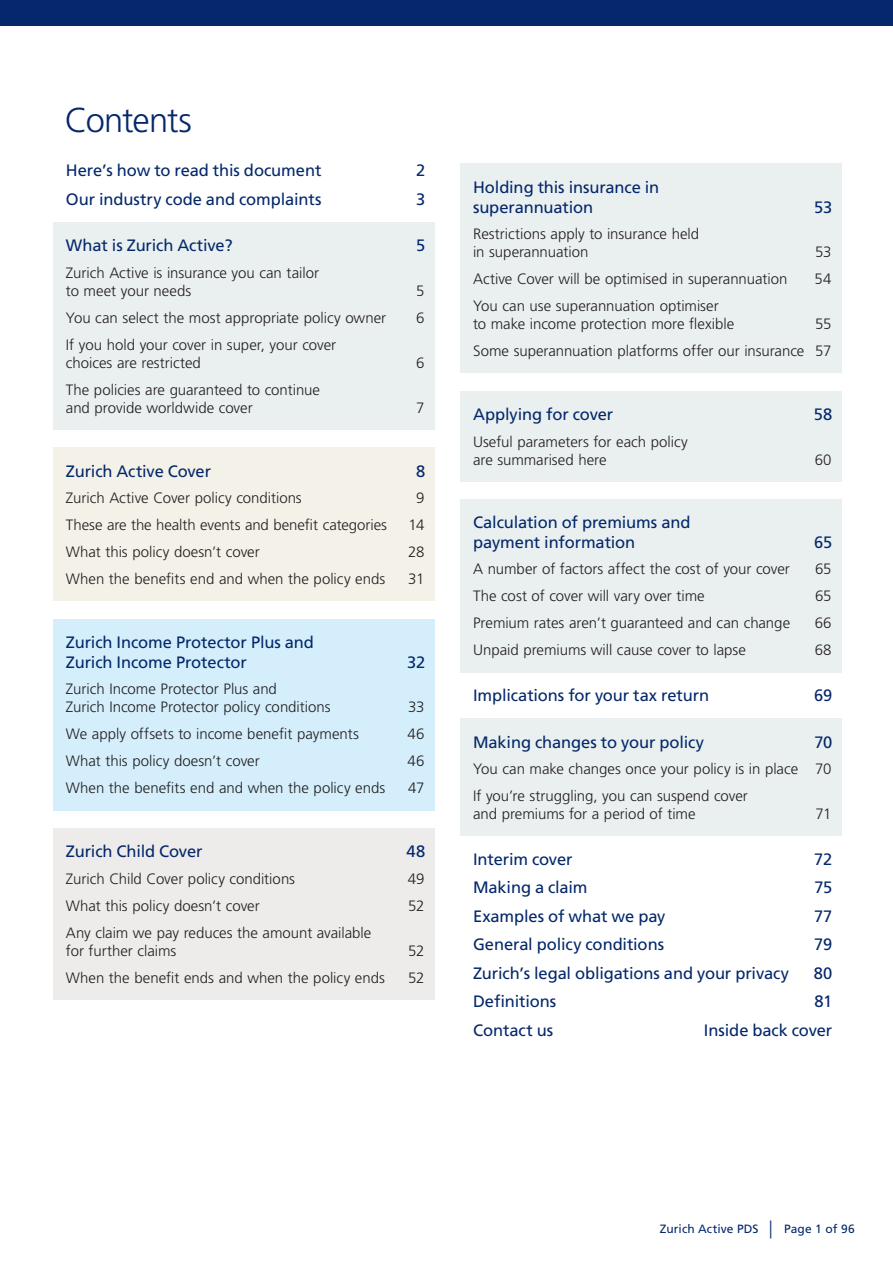
<style>
.page{position:relative;width:893px;height:1263px;background:#fff}
.page>*{position:absolute;margin:0;border:0;box-sizing:border-box;transform-origin:0 0}
.t1{font:300 34.5px "Frutiger";letter-spacing:-.03em;color:#04286b}
.t2{font:16.5px/19.5px "Frutiger";letter-spacing:-.005em;color:#04286b}
.t3{font:300 15px/18px "Frutiger";color:#231f20}
.t4{font:12px "Frutiger";letter-spacing:.005em;color:#04286b}
.s1{font-size:18px}
</style>
<div class="page">
<div style="left:0;top:0;width:893px;height:26px;background:#04286b"></div>
<div style="left:53px;top:222px;width:382px;height:208px;background:#eaf0f0"></div>
<div style="left:53px;top:447px;width:382px;height:154px;background:#f4f1e9"></div>
<div style="left:53px;top:619px;width:382px;height:191px;background:#d4effb"></div>
<div style="left:53px;top:828px;width:382px;height:172px;background:#eeecea"></div>
<div style="left:460px;top:164px;width:382px;height:209px;background:#eaf0f0"></div>
<div style="left:460px;top:391px;width:382px;height:90px;background:#eaf0f0"></div>
<div style="left:460px;top:499px;width:382px;height:173px;background:#eaf0f0"></div>
<div style="left:460px;top:718px;width:382px;height:118px;background:#eaf0f0"></div>
<h1 class="t1" style="left:65px;top:101px;width:129px">Contents</h1>
<p class="t2" style="left:66px;top:161px;width:257px">Here’s how to read this document</p>
<p class="t2" style="left:416px;top:161px;width:11px">2</p>
<p class="t2" style="left:66px;top:189px;width:257px">Our industry code and complaints</p>
<p class="t2" style="left:416px;top:189px;width:11px">3</p>
<p class="t2" style="left:66px;top:236px;width:168px">What is Zurich Active?</p>
<p class="t2" style="left:416px;top:236px;width:11px">5</p>
<p class="t3" style="left:66px;top:264px;width:255px">Zurich Active is insurance you can tailor to meet your needs</p>
<p class="t3" style="left:416px;top:282px;width:10px">5</p>
<p class="t3" style="left:66px;top:309px;width:322px">You can select the most appropriate policy owner</p>
<p class="t3" style="left:416px;top:309px;width:10px">6</p>
<p class="t3" style="left:66px;top:336px;width:272px">If you hold your cover in super, your cover choices are restricted</p>
<p class="t3" style="left:416px;top:354px;width:10px">6</p>
<p class="t3" style="left:66px;top:381px;width:256px">The policies are guaranteed to continue and provide worldwide cover</p>
<p class="t3" style="left:416px;top:399px;width:10px">7</p>
<p class="t2" style="left:66px;top:461px;width:147px">Zurich Active Cover</p>
<p class="t2" style="left:416px;top:461px;width:11px">8</p>
<p class="t3" style="left:66px;top:489px;width:237px">Zurich Active Cover policy conditions</p>
<p class="t3" style="left:416px;top:489px;width:10px">9</p>
<p class="t3" style="left:66px;top:516px;width:323px">These are the health events and benefit categories</p>
<p class="t3" style="left:409px;top:516px;width:17px">14</p>
<p class="t3" style="left:66px;top:543px;width:195px">What this policy doesn’t cover</p>
<p class="t3" style="left:408px;top:543px;width:18px">28</p>
<p class="t3" style="left:66px;top:570px;width:321px">When the benefits end and when the policy ends</p>
<p class="t3" style="left:408px;top:570px;width:18px">31</p>
<p class="t2" style="left:66px;top:633px;width:250px">Zurich Income Protector Plus and<br>Zurich Income Protector</p>
<p class="t3" style="left:66px;top:680px;width:266px">Zurich Income Protector Plus and<br>Zurich Income Protector policy conditions</p>
<p class="t2" style="left:407px;top:652px;width:20px">32</p>
<p class="t3" style="left:408px;top:698px;width:18px">33</p>
<p class="t3" style="left:66px;top:725px;width:294px">We apply offsets to income benefit payments</p>
<p class="t3" style="left:407px;top:725px;width:18px">46</p>
<p class="t3" style="left:66px;top:752px;width:195px">What this policy doesn’t cover</p>
<p class="t3" style="left:407px;top:752px;width:18px">46</p>
<p class="t3" style="left:66px;top:779px;width:321px">When the benefits end and when the policy ends</p>
<p class="t3" style="left:408px;top:779px;width:18px">47</p>
<p class="t2" style="left:66px;top:842px;width:138px">Zurich Child Cover</p>
<p class="t2" style="left:407px;top:842px;width:20px">48</p>
<p class="t3" style="left:66px;top:870px;width:231px">Zurich Child Cover policy conditions</p>
<p class="t3" style="left:408px;top:870px;width:18px">49</p>
<p class="t3" style="left:66px;top:897px;width:195px">What this policy doesn’t cover</p>
<p class="t3" style="left:408px;top:897px;width:18px">52</p>
<p class="t3" style="left:66px;top:924px;width:307px">Any claim we pay reduces the amount available for further claims</p>
<p class="t3" style="left:408px;top:942px;width:18px">52</p>
<p class="t3" style="left:66px;top:969px;width:320px">When the benefit ends and when the policy ends</p>
<p class="t3" style="left:408px;top:969px;width:18px">52</p>
<p class="t2" style="left:473px;top:178px;width:188px">Holding this insurance in superannuation</p>
<p class="t3" style="left:473px;top:225px;width:228px">Restrictions apply to insurance held in superannuation</p>
<p class="t2" style="left:814px;top:197px;width:20px">53</p>
<p class="t3" style="left:815px;top:243px;width:18px">53</p>
<p class="t3" style="left:473px;top:270px;width:316px">Active Cover will be optimised in superannuation</p>
<p class="t3" style="left:815px;top:270px;width:18px">54</p>
<p class="t3" style="left:473px;top:297px;width:263px">You can use superannuation optimiser to make income protection more flexible</p>
<p class="t3" style="left:473px;top:311px;width:360px;line-height:27px;text-align:right">55<br>Some superannuation platforms offer our insurance 57</p>
<p class="t2" style="left:473px;top:405px;width:142px">Applying for cover</p>
<p class="t2" style="left:814px;top:405px;width:20px">58</p>
<p class="t3" style="left:473px;top:433px;width:216px">Useful parameters for each policy are summarised here</p>
<p class="t3" style="left:815px;top:451px;width:18px">60</p>
<p class="t2" style="left:473px;top:513px;width:219px">Calculation of premiums and payment information</p>
<p class="t2" style="left:814px;top:532px;width:20px">65</p>
<p class="t3" style="left:473px;top:560px;width:318px">A number of factors affect the cost of your cover</p>
<p class="t3" style="left:815px;top:560px;width:18px">65</p>
<p class="t3" style="left:473px;top:587px;width:233px">The cost of cover will vary over time</p>
<p class="t3" style="left:815px;top:587px;width:18px">65</p>
<p class="t3" style="left:473px;top:614px;width:319px">Premium rates aren’t guaranteed and can change</p>
<p class="t3" style="left:815px;top:614px;width:18px">66</p>
<p class="t3" style="left:473px;top:641px;width:274px">Unpaid premiums will cause cover to lapse</p>
<p class="t3" style="left:815px;top:641px;width:18px">68</p>
<p class="t2" style="left:473px;top:685px;width:238px">Implications for your tax return</p>
<p class="t2" style="left:814px;top:685px;width:20px">69</p>
<p class="t2" style="left:473px;top:732px;width:233px">Making changes to your policy</p>
<p class="t2" style="left:814px;top:732px;width:19px">70</p>
<p class="t3" style="left:473px;top:756px;width:360px;line-height:27px">You can make changes once your policy is in place 70<br>If you’re struggling, you can suspend cover</p>
<p class="t3" style="left:473px;top:805px;width:224px">and premiums for a period of time</p>
<p class="t3" style="left:815px;top:805px;width:17px">71</p>
<p class="t2" style="left:473px;top:849px;width:101px">Interim cover</p>
<p class="t2" style="left:814px;top:849px;width:20px">72</p>
<p class="t2" style="left:473px;top:878px;width:116px">Making a claim</p>
<p class="t2" style="left:814px;top:878px;width:19px">75</p>
<p class="t2" style="left:473px;top:906px;width:194px">Examples of what we pay</p>
<p class="t2" style="left:814px;top:906px;width:20px">77</p>
<p class="t2" style="left:473px;top:935px;width:193px">General policy conditions</p>
<p class="t2" style="left:814px;top:935px;width:20px">79</p>
<p class="t2" style="left:473px;top:963px;width:318px">Zurich’s legal obligations and your privacy</p>
<p class="t2" style="left:814px;top:963px;width:20px">80</p>
<p class="t2" style="left:473px;top:992px;width:85px">Definitions</p>
<p class="t2" style="left:814px;top:992px;width:19px">81</p>
<p class="t2" style="left:473px;top:1020px;width:82px">Contact us</p>
<p class="t2" style="left:704px;top:1020px;width:130px">Inside back cover</p>
<p class="t4" style="left:660px;top:1222px;width:196px">Zurich Active PDS <span class="s1">|</span> Page 1 of 96</p>
</div>
